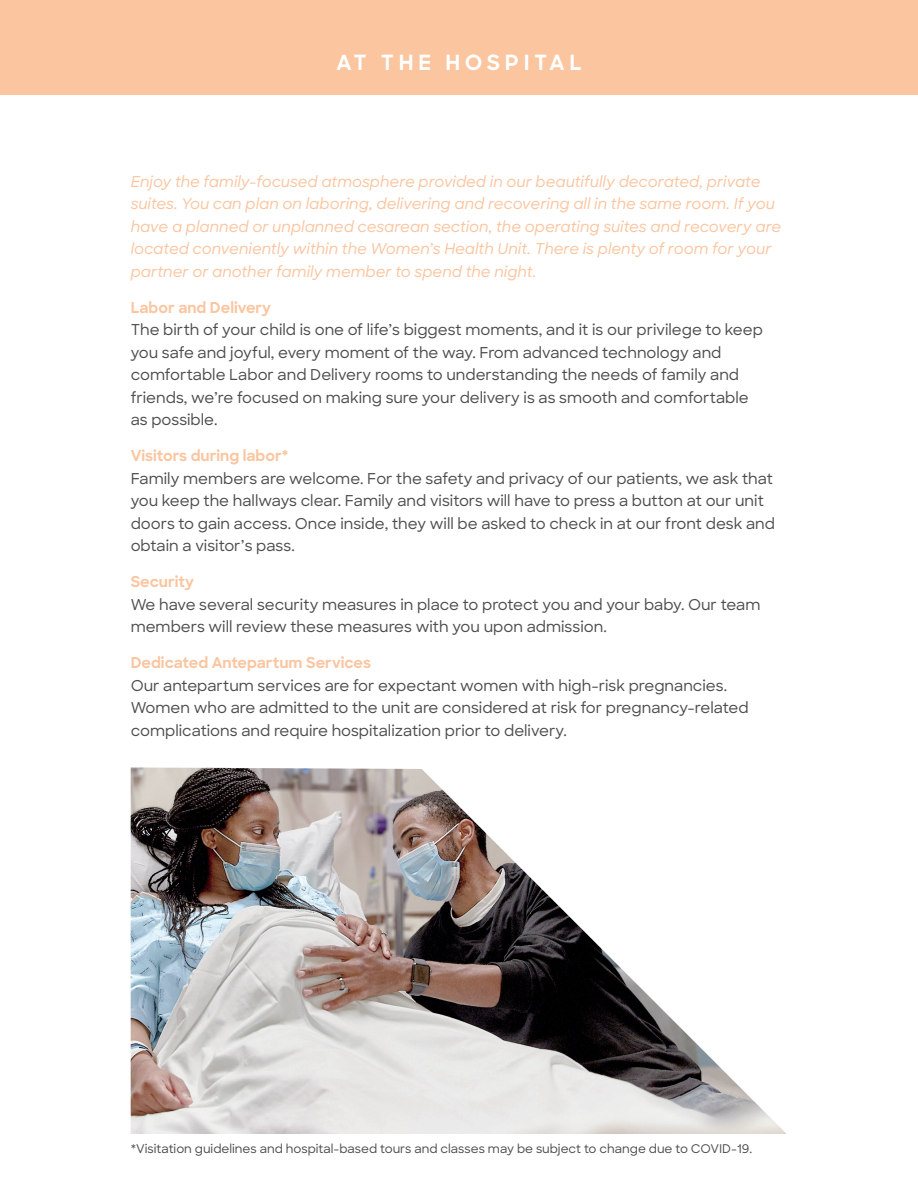
<style>
.page{position:relative;width:918px;height:1188px;background:#fff}
.page>*{position:absolute;margin:0;border:0;box-sizing:border-box;transform-origin:0 0}
.t1{font:700 21px "Sharp Sans";letter-spacing:.22em;color:#fff}
.t2{font:500 15px/22.5px "Sharp Sans";color:#4b4c4d}
.t3{font:italic 500 15px/22.5px "Sharp Sans";color:#fbc5a0}
.t4{font:700 15px "Sharp Sans";color:#fbc5a0}
.t5{font:500 12px "Sharp Sans";color:#4b4c4d}
</style>
<div class="page">
<div style="left:0;top:0;width:918px;height:94px;background:#fbc5a0"></div>
<img style="left:131px;top:767px;width:655px;height:367px">
<p class="t1" style="left:336px;top:47px;width:247px">AT THE HOSPITAL</p>
<p class="t3" style="left:131px;top:169px;width:652px">Enjoy the family-focused atmosphere provided in our beautifully decorated, private suites. You can plan on laboring, delivering and recovering all in the same room. If you have a planned or unplanned cesarean section, the operating suites and recovery are located conveniently within the Women’s Health Unit. There is plenty of room for your partner or another family member to spend the night.</p>
<p class="t4" style="left:131px;top:296px;width:142px">Labor and Delivery</p>
<p class="t2" style="left:131px;top:318px;width:634px">The birth of your child is one of life’s biggest moments, and it is our privilege to keep you safe and joyful, every moment of the way. From advanced technology and comfortable Labor and Delivery rooms to understanding the needs of family and friends, we’re focused on making sure your delivery is as smooth and comfortable as possible.</p>
<p class="t4" style="left:131px;top:445px;width:159px">Visitors during labor*</p>
<p class="t2" style="left:131px;top:466px;width:646px">Family members are welcome. For the safety and privacy of our patients, we ask that you keep the hallways clear. Family and visitors will have to press a button at our unit doors to gain access. Once inside, they will be asked to check in at our front desk and obtain a visitor’s pass.</p>
<p class="t4" style="left:131px;top:571px;width:65px">Security</p>
<p class="t2" style="left:131px;top:592px;width:631px">We have several security measures in place to protect you and your baby. Our team members will review these measures with you upon admission.</p>
<p class="t4" style="left:131px;top:652px;width:242px">Dedicated Antepartum Services</p>
<p class="t2" style="left:131px;top:673px;width:619px">Our antepartum services are for expectant women with high-risk pregnancies.<br>Women who are admitted to the unit are considered at risk for pregnancy-related complications and require hospitalization prior to delivery.</p>
<p class="t5" style="left:131px;top:1139px;width:623px">*Visitation guidelines and hospital-based tours and classes may be subject to change due to COVID-19.</p>
</div>
